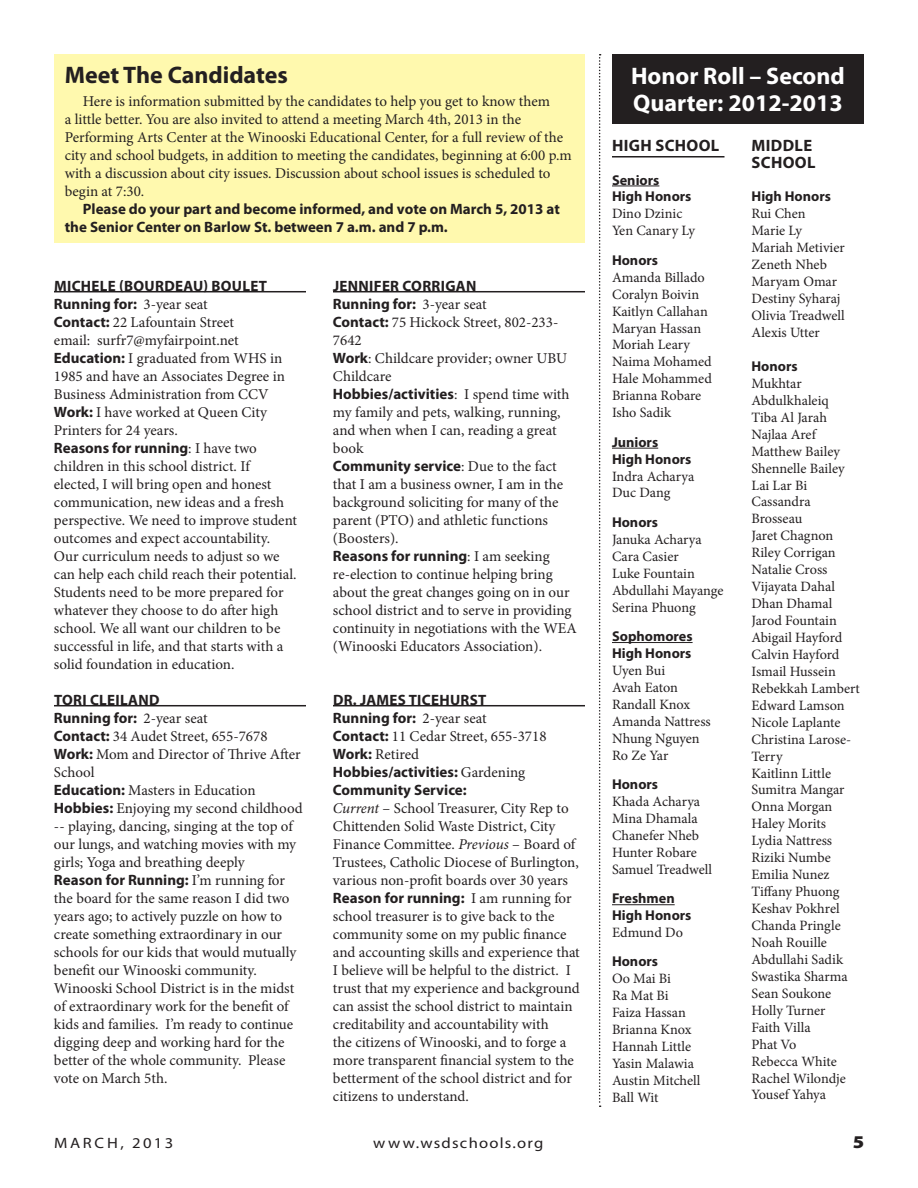
<style>
.page{position:relative;width:918px;height:1188px;background:#fff}
.page>*{position:absolute;margin:0;border:0;box-sizing:border-box;transform-origin:0 0}
.t1{font:700 24px/27px "Myriad Pro";color:#fff}
.t2{font:700 24px "Myriad Pro";color:#231f20}
.t3{font:900 18px "Myriad Pro";color:#231f20;scale:1.11 1}
.t4{font:700 16.5px/17px "Myriad Pro";letter-spacing:.02em;color:#231f20}
.t5{font:15px/18px "Minion Pro";color:#231f20}
.t6{font:700 15px/18px "Myriad Pro";color:#231f20}
.t7{font:15px "Myriad Pro";letter-spacing:.075em;color:#231f20;scale:1.11 1}
.t8{font:14.25px/17px "Minion Pro";letter-spacing:-.005em;color:#231f20}
.t9{font:700 14.25px/17px "Myriad Pro";color:#231f20}
.s1{font-family:"Minion Pro";font-weight:400}
.s2{font-family:"Myriad Pro";font-weight:700}
.s3{font-style:italic}
</style>
<div class="page">
<hr style="left:54px;top:291px;width:252px;height:1px;background:#231f20">
<hr style="left:54px;top:705px;width:252px;height:1px;background:#231f20">
<hr style="left:333px;top:291px;width:252px;height:1px;background:#231f20">
<hr style="left:333px;top:705px;width:252px;height:1px;background:#231f20">
<div style="left:54px;top:54px;width:531px;height:189px;background:#fff9ae"></div>
<hr style="left:612px;top:156px;width:112px;height:2px;background:#231f20">
<hr style="left:612px;top:186px;width:47px;height:1px;background:#231f20">
<hr style="left:612px;top:448px;width:46px;height:1px;background:#231f20">
<hr style="left:612px;top:642px;width:81px;height:1px;background:#231f20">
<hr style="left:612px;top:904px;width:63px;height:1px;background:#231f20">
<div style="left:612px;top:54px;width:252px;height:69px;background:#231f20"></div>
<svg style="left:599px;top:54px;width:2px;height:1053px"></svg>
<h1 class="t2" style="left:65px;top:59px;width:225px">Meet The Candidates</h1>
<p class="t5" style="left:65px;top:92px;width:509px;text-indent:18px">Here is information submitted by the candidates to help you get to know them<br>a little better. You are also invited to attend a meeting March 4th, 2013 in the Performing Arts Center at the Winooski Educational Center, for a full review of the city and school budgets, in addition to meeting the candidates, beginning at 6:00 p.m with a discussion about city issues. Discussion about school issues is scheduled to begin at 7:30.</p>
<p class="t6" style="left:65px;top:200px;width:497px;text-indent:18px">Please do your part and become informed, and vote on March 5, 2013 at the Senior Center on Barlow St. between 7 a.m. and 7 p.m.</p>
<p class="t6" style="left:54px;top:276px;width:178px;text-indent:150px">) Boulet<br>Running for: <span class="s1">3-year seat</span></p>
<p class="t5" style="left:54px;top:313px;width:232px"><span class="s2">Contact:</span> 22 Lafountain Street<br>email: surfr7@myfairpoint.net<br><span class="s2">Education:</span> I graduated from WHS in<br>1985 and have an Associates Degree in<br>Business Administration from CCV<br><span class="s2">Work:</span> I have worked at Queen City<br>Printers for 24 years.</p>
<p class="t6" style="left:54px;top:438px;width:204px">Reasons for running<span class="s1">: I have two</span></p>
<p class="t5" style="left:54px;top:457px;width:245px">children in this school district. If elected, I will bring open and honest communication, new ideas and a fresh perspective. We need to improve student outcomes and expect accountability.<br>Our curriculum needs to adjust so we can help each child reach their potential.<br>Students need to be more prepared for whatever they choose to do after high school. We all want our children to be successful in life, and that starts with a solid foundation in education.</p>
<p class="t6" style="left:54px;top:690px;width:9px">tori</p>
<p class="t6" style="left:54px;top:276px;width:22px">Michele</p>
<p class="t6" style="left:119px;top:276px;width:26px">(Bourdeau</p>
<p class="t6" style="left:54px;top:690px;width:155px;text-indent:36px">cleiland<br>Running for: <span class="s1">2-year seat</span></p>
<p class="t5" style="left:54px;top:727px;width:250px"><span class="s2">Contact:</span> 34 Audet Street, 655-7678<br><span class="s2">Work:</span> Mom and Director of Thrive After School<br><span class="s2">Education:</span> Masters in Education <span class="s2">Hobbies:</span> Enjoying my second childhood -- playing, dancing, singing at the top of our lungs, and watching movies with my girls; Yoga and breathing deeply</p>
<p class="t6" style="left:54px;top:870px;width:233px">Reason for Running: <span class="s1">I’m running for</span></p>
<p class="t5" style="left:54px;top:889px;width:244px">the board for the same reason I did two years ago; to actively puzzle on how to create something extraordinary in our schools for our kids that would mutually benefit our Winooski community.<br>Winooski School District is in the midst of extraordinary work for the benefit of kids and families. I’m ready to continue digging deep and working hard for the better of the whole community. Please vote on March 5th.</p>
<p class="t6" style="left:333px;top:276px;width:155px;text-align:center">Corrigan<br>Running for: <span class="s1">3-year seat</span></p>
<p class="t5" style="left:333px;top:313px;width:236px"><span class="s2">Contact:</span> 75 Hickock Street, 802-233-<br>7642<br><span class="s2">Work</span>: Childcare provider; owner UBU<br>Childcare</p>
<p class="t6" style="left:333px;top:384px;width:238px">Hobbies/activities<span class="s1">: I spend time with</span></p>
<p class="t5" style="left:333px;top:403px;width:229px">my family and pets, walking, running, and when when I can, reading a great book</p>
<p class="t6" style="left:333px;top:456px;width:225px">Community service<span class="s1">: Due to the fact</span></p>
<p class="t5" style="left:333px;top:475px;width:232px">that I am a business owner, I am in the background soliciting for many of the parent (PTO) and athletic functions (Boosters).</p>
<p class="t6" style="left:333px;top:546px;width:218px">Reasons for running<span class="s1">: I am seeking</span></p>
<p class="t5" style="left:333px;top:565px;width:245px">re-election to continue helping bring about the great changes going on in our school district and to serve in providing continuity in negotiations with the WEA (Winooski Educators Association).</p>
<p class="t6" style="left:333px;top:276px;width:16px">Jennifer</p>
<p class="t6" style="left:333px;top:690px;width:155px;text-indent:76px">Ticehurst<br>Running for: <span class="s1">2-year seat</span></p>
<p class="t5" style="left:333px;top:727px;width:215px"><span class="s2">Contact:</span> 11 Cedar Street, 655-3718<br><span class="s2">Work:</span> Retired</p>
<p class="t6" style="left:333px;top:762px;width:194px">Hobbies/activities: <span class="s1">Gardening<br></span>Community Service:</p>
<p class="t5" style="left:333px;top:799px;width:247px"><span class="s3">Current</span> – School Treasurer, City Rep to Chittenden Solid Waste District, City Finance Committee. <span class="s3">Previous</span> – Board of Trustees, Catholic Diocese of Burlington, various non-profit boards over 30 years</p>
<p class="t6" style="left:333px;top:888px;width:240px">Reason for running: <span class="s1">I am running for</span></p>
<p class="t5" style="left:333px;top:907px;width:248px">school treasurer is to give back to the community some on my public finance and accounting skills and experience that I believe will be helpful to the district. I trust that my experience and background can assist the school district to maintain creditability and accountability with<br>the citizens of Winooski, and to forge a more transparent financial system to the betterment of the school district and for citizens to understand.</p>
<p class="t6" style="left:333px;top:690px;width:45px">Dr. James</p>
<h1 class="t1" style="left:631px;top:62px;width:215px">Honor Roll – Second<br>Quarter: 2012-2013</h1>
<p class="t4" style="left:612px;top:136px;width:22px">High</p>
<p class="t4" style="left:656px;top:136px;width:21px">School</p>
<p class="t9" style="left:612px;top:171px;width:81px">Seniors<br>High Honors</p>
<p class="t8" style="left:612px;top:205px;width:85px">Dino Dzinic<br>Yen Canary Ly</p>
<p class="t9" style="left:612px;top:251px;width:48px">Honors</p>
<p class="t8" style="left:612px;top:269px;width:101px">Amanda Billado<br>Coralyn Boivin<br>Kaitlyn Callahan<br>Maryan Hassan<br>Moriah Leary<br>Naima Mohamed<br>Hale Mohammed<br>Brianna Robare<br>Isho Sadik</p>
<p class="t9" style="left:612px;top:433px;width:81px">Juniors<br>High Honors</p>
<p class="t8" style="left:612px;top:468px;width:84px">Indra Acharya<br>Duc Dang</p>
<p class="t9" style="left:612px;top:513px;width:48px">Honors</p>
<p class="t8" style="left:612px;top:531px;width:113px">Januka Acharya<br>Cara Casier<br>Luke Fountain<br>Abdullahi Mayange<br>Serina Phuong</p>
<p class="t9" style="left:612px;top:627px;width:82px">Sophomores<br>High Honors</p>
<p class="t8" style="left:612px;top:662px;width:100px">Uyen Bui<br>Avah Eaton<br>Randall Knox<br>Amanda Nattress<br>Nhung Nguyen<br>Ro Ze Yar</p>
<p class="t9" style="left:612px;top:775px;width:48px">Honors</p>
<p class="t8" style="left:612px;top:793px;width:102px">Khada Acharya<br>Mina Dhamala<br>Chanefer Nheb<br>Hunter Robare<br>Samuel Treadwell</p>
<p class="t9" style="left:612px;top:889px;width:81px">Freshmen<br>High Honors</p>
<p class="t8" style="left:612px;top:924px;width:72px">Edmund Do</p>
<p class="t9" style="left:612px;top:953px;width:48px">Honors</p>
<p class="t8" style="left:612px;top:970px;width:90px">Oo Mai Bi<br>Ra Mat Bi<br>Faiza Hassan<br>Brianna Knox<br>Hannah Little<br>Yasin Malawia<br>Austin Mitchell<br>Ball Wit</p>
<p class="t4" style="left:752px;top:136px;width:25px">Middle<br>School</p>
<p class="t9" style="left:752px;top:188px;width:81px">High Honors</p>
<p class="t8" style="left:752px;top:205px;width:95px">Rui Chen<br>Marie Ly<br>Mariah Metivier<br>Zeneth Nheb<br>Maryam Omar<br>Destiny Syharaj<br>Olivia Treadwell<br>Alexis Utter</p>
<p class="t9" style="left:752px;top:357px;width:48px">Honors</p>
<p class="t8" style="left:752px;top:375px;width:110px">Mukhtar<br>Abdulkhaleiq<br>Tiba Al Jarah<br>Najlaa Aref<br>Matthew Bailey<br>Shennelle Bailey<br>Lai Lar Bi<br>Cassandra<br>Brosseau<br>Jaret Chagnon<br>Riley Corrigan<br>Natalie Cross<br>Vijayata Dahal<br>Dhan Dhamal<br>Jarod Fountain<br>Abigail Hayford<br>Calvin Hayford<br>Ismail Hussein<br>Rebekkah Lambert<br>Edward Lamson<br>Nicole Laplante<br>Christina Larose-<br>Terry<br>Kaitlinn Little<br>Sumitra Mangar<br>Onna Morgan<br>Haley Morits<br>Lydia Nattress<br>Riziki Numbe<br>Emilia Nunez<br>Tiffany Phuong<br>Keshav Pokhrel<br>Chanda Pringle<br>Noah Rouille<br>Abdullahi Sadik<br>Swastika Sharma<br>Sean Soukone<br>Holly Turner<br>Faith Villa<br>Phat Vo<br>Rebecca White<br>Rachel Wilondje<br>Yousef Yahya</p>
<p class="t7" style="left:54px;top:1133px;width:26px">MARCH</p>
<p class="t7" style="left:120px;top:1133px;width:49px">, 2013</p>
<p class="t7" style="left:373px;top:1133px;width:155px">www.wsdschools.org</p>
<p class="t3" style="left:853px;top:1129px;width:12px">5</p>
</div>
